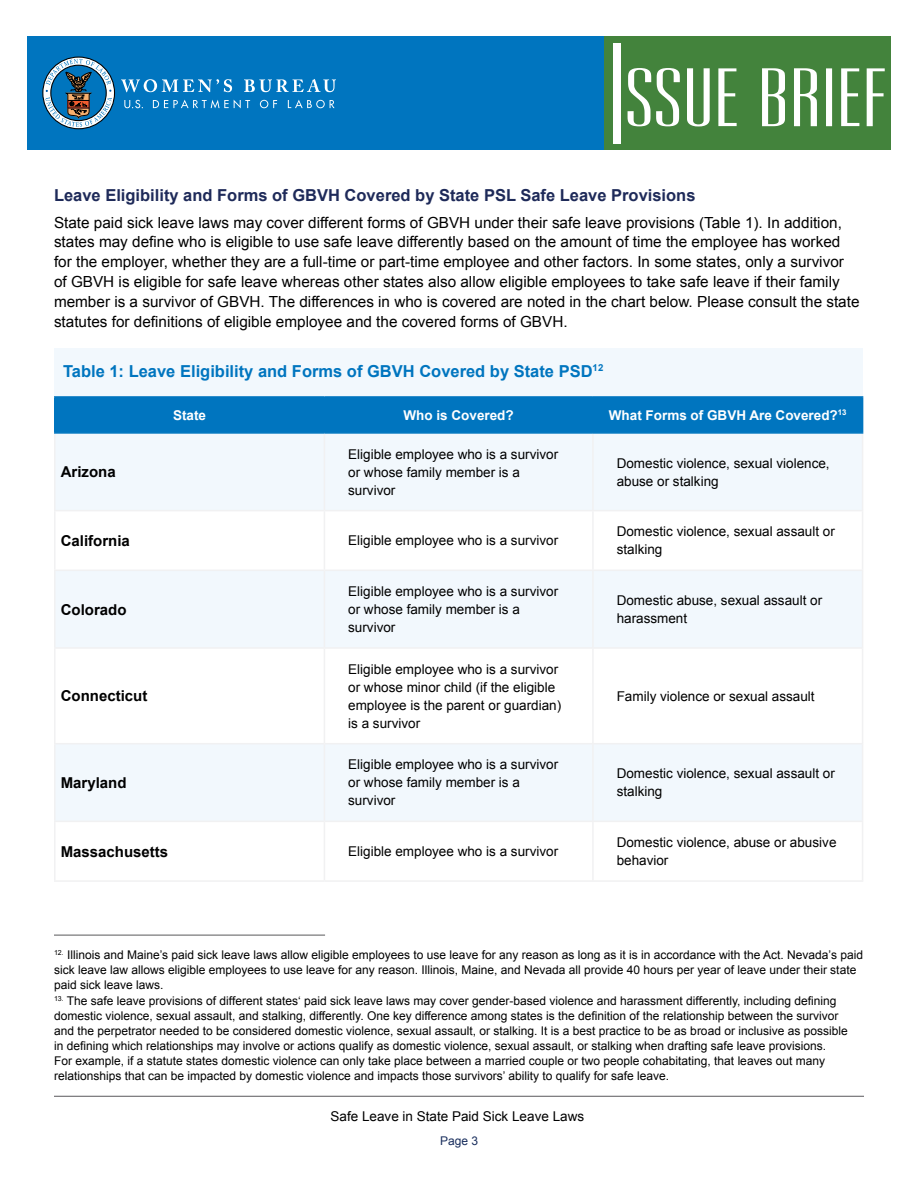
<style>
.page{position:relative;width:918px;height:1188px;background:#fff}
.page>*{position:absolute;margin:0;border:0;box-sizing:border-box;transform-origin:0 0}
.t1{font:700 16.5px "Arial";color:#1e2a59}
.t2{font:700 16.5px "Arial";color:#0075bf}
.t3{font:15.3px/19.8px "Arial";color:#000}
.Table_Header_Bold{font:700 15px "Arial";color:#000}
.Table_Body_Text{font:13.5px/18px "Arial";color:#000}
.t4{font:700 13.5px "Arial";color:#fff}
.t5{font:12px/15px "Arial";color:#000}
.t6{font:12px "Arial";color:#192e5d}
</style>
<div class="page">
<hr style="left:54px;top:1096px;width:810px;height:1px;background:#59585b">
<div style="left:597px;top:36px;width:294px;height:114px;background:#43833c"></div>
<div style="left:27px;top:36px;width:576px;height:114px;background:#0075bf"></div>
<svg style="left:121px;top:79px;width:215px;height:30px"></svg>
<div style="left:42px;top:57px;width:73px;height:72px;border:1px solid #000;border-radius:50%"></div>
<svg style="left:46px;top:59px;width:66px;height:68px"></svg>
<svg style="left:762px;top:68px;width:123px;height:58px"></svg>
<svg style="left:628px;top:68px;width:109px;height:58px"></svg>
<div style="left:613px;top:43px;width:8px;height:101px;background:#fff"></div>
<div style="left:54px;top:349px;width:809px;height:48px;background:#f2f8fd"></div>
<div style="left:56px;top:398px;width:806px;height:34px;background:#0075bf"></div>
<div style="left:56px;top:434px;width:806px;height:76px;background:#f2f8fd"></div>
<svg style="left:56px;top:571px;width:806px;height:250px;fill:#f2f8fd"></svg>
<hr style="left:54px;top:434px;width:2px;height:76px;background:#f1f1f2">
<hr style="left:324px;top:434px;width:1px;height:76px;background:#f1f1f2">
<hr style="left:592px;top:434px;width:2px;height:76px;background:#f1f1f2">
<hr style="left:862px;top:434px;width:1px;height:76px;background:#f1f1f2">
<hr style="left:54px;top:510px;width:270px;height:1px;background:#f1f1f2">
<hr style="left:54px;top:511px;width:2px;height:59px;background:#f1f1f2">
<hr style="left:324px;top:510px;width:269px;height:1px;background:#f1f1f2">
<hr style="left:593px;top:510px;width:270px;height:1px;background:#f1f1f2">
<hr style="left:324px;top:511px;width:1px;height:59px;background:#f1f1f2">
<hr style="left:592px;top:511px;width:2px;height:59px;background:#f1f1f2">
<hr style="left:862px;top:511px;width:1px;height:59px;background:#f1f1f2">
<hr style="left:54px;top:570px;width:270px;height:1px;background:#f1f1f2">
<hr style="left:54px;top:571px;width:2px;height:76px;background:#f1f1f2">
<hr style="left:324px;top:570px;width:269px;height:1px;background:#f1f1f2">
<hr style="left:593px;top:570px;width:270px;height:1px;background:#f1f1f2">
<hr style="left:324px;top:571px;width:1px;height:76px;background:#f1f1f2">
<hr style="left:592px;top:571px;width:2px;height:76px;background:#f1f1f2">
<hr style="left:862px;top:571px;width:1px;height:76px;background:#f1f1f2">
<hr style="left:54px;top:647px;width:270px;height:2px;background:#f1f1f2">
<hr style="left:54px;top:649px;width:2px;height:94px;background:#f1f1f2">
<hr style="left:324px;top:647px;width:269px;height:2px;background:#f1f1f2">
<hr style="left:593px;top:647px;width:270px;height:2px;background:#f1f1f2">
<hr style="left:324px;top:649px;width:1px;height:94px;background:#f1f1f2">
<hr style="left:592px;top:649px;width:2px;height:94px;background:#f1f1f2">
<hr style="left:862px;top:649px;width:1px;height:94px;background:#f1f1f2">
<hr style="left:54px;top:743px;width:270px;height:1px;background:#f1f1f2">
<hr style="left:54px;top:744px;width:2px;height:77px;background:#f1f1f2">
<hr style="left:324px;top:743px;width:269px;height:1px;background:#f1f1f2">
<hr style="left:593px;top:743px;width:270px;height:1px;background:#f1f1f2">
<hr style="left:324px;top:744px;width:1px;height:77px;background:#f1f1f2">
<hr style="left:592px;top:744px;width:2px;height:77px;background:#f1f1f2">
<hr style="left:862px;top:744px;width:1px;height:77px;background:#f1f1f2">
<hr style="left:54px;top:821px;width:270px;height:1px;background:#f1f1f2">
<hr style="left:54px;top:822px;width:2px;height:58px;background:#f1f1f2">
<hr style="left:324px;top:821px;width:269px;height:1px;background:#f1f1f2">
<hr style="left:593px;top:821px;width:270px;height:1px;background:#f1f1f2">
<hr style="left:54px;top:880px;width:270px;height:2px;background:#f1f1f2">
<hr style="left:324px;top:880px;width:269px;height:2px;background:#f1f1f2">
<hr style="left:593px;top:880px;width:270px;height:2px;background:#f1f1f2">
<hr style="left:324px;top:822px;width:1px;height:58px;background:#f1f1f2">
<hr style="left:592px;top:822px;width:2px;height:58px;background:#f1f1f2">
<hr style="left:862px;top:822px;width:1px;height:58px;background:#f1f1f2">
<hr style="left:54px;top:396px;width:270px;height:2px;background:#0075bf">
<hr style="left:54px;top:398px;width:2px;height:34px;background:#0075bf">
<hr style="left:324px;top:396px;width:269px;height:2px;background:#0075bf">
<hr style="left:593px;top:396px;width:270px;height:2px;background:#0075bf">
<hr style="left:862px;top:398px;width:1px;height:34px;background:#0075bf">
<hr style="left:54px;top:432px;width:270px;height:2px;background:#0075bf">
<hr style="left:324px;top:432px;width:269px;height:2px;background:#0075bf">
<hr style="left:593px;top:432px;width:270px;height:2px;background:#0075bf">
<hr style="left:54px;top:935px;width:271px;height:1px;background:#59585b">
<h2 class="t1" style="left:54px;top:184px;width:643px">Leave Eligibility and Forms of GBVH Covered by State PSL Safe Leave Provisions</h2>
<p class="t3" style="left:54px;top:212px;width:807px">State paid sick leave laws may cover different forms of GBVH under their safe leave provisions (Table 1). In addition, states may define who is eligible to use safe leave differently based on the amount of time the employee has worked for the employer, whether they are a full-time or part-time employee and other factors. In some states, only a survivor of GBVH is eligible for safe leave whereas other states also allow eligible employees to take safe leave if their family member is a survivor of GBVH. The differences in who is covered are noted in the chart below. Please consult the state statutes for definitions of eligible employee and the covered forms of GBVH.</p>
<h3 class="t2" style="left:63px;top:360px;width:542px">Table 1: Leave Eligibility and Forms of GBVH Covered by State PSD<sup>12</sup></h3>
<p class="t4" style="left:173px;top:406px;width:35px">State</p>
<p class="t4" style="left:404px;top:406px;width:112px">Who is Covered?</p>
<p class="t4" style="left:609px;top:406px;width:239px">What Forms of GBVH Are Covered?<sup>13</sup></p>
<p class="Table_Header_Bold" style="left:61px;top:462px;width:57px">Arizona</p>
<p class="Table_Body_Text" style="left:348px;top:445px;width:212px">Eligible employee who is a survivor or whose family member is a survivor</p>
<p class="Table_Body_Text" style="left:617px;top:454px;width:215px">Domestic violence, sexual violence, abuse or stalking</p>
<p class="Table_Header_Bold" style="left:61px;top:531px;width:71px">California</p>
<p class="Table_Body_Text" style="left:348px;top:532px;width:212px">Eligible employee who is a survivor</p>
<p class="Table_Body_Text" style="left:617px;top:523px;width:220px">Domestic violence, sexual assault or stalking</p>
<p class="Table_Header_Bold" style="left:61px;top:599px;width:67px">Colorado</p>
<p class="Table_Header_Bold" style="left:61px;top:686px;width:88px">Connecticut</p>
<p class="Table_Header_Bold" style="left:61px;top:773px;width:67px">Maryland</p>
<p class="Table_Body_Text" style="left:348px;top:582px;width:212px">Eligible employee who is a survivor or whose family member is a survivor</p>
<p class="Table_Body_Text" style="left:617px;top:591px;width:207px">Domestic abuse, sexual assault or harassment</p>
<p class="Table_Body_Text" style="left:348px;top:660px;width:215px">Eligible employee who is a survivor or whose minor child (if the eligible employee is the parent or guardian) is a survivor</p>
<p class="Table_Body_Text" style="left:617px;top:687px;width:200px">Family violence or sexual assault</p>
<p class="Table_Body_Text" style="left:348px;top:756px;width:212px">Eligible employee who is a survivor or whose family member is a survivor</p>
<p class="Table_Body_Text" style="left:617px;top:765px;width:220px">Domestic violence, sexual assault or stalking</p>
<p class="Table_Header_Bold" style="left:61px;top:842px;width:109px">Massachusetts</p>
<p class="Table_Body_Text" style="left:348px;top:843px;width:212px">Eligible employee who is a survivor</p>
<p class="Table_Body_Text" style="left:617px;top:834px;width:221px">Domestic violence, abuse or abusive behavior</p>
<h3 class="t5" style="left:54px;top:947px;width:811px"><sup>12.</sup> Illinois and Maine’s paid sick leave laws allow eligible employees to use leave for any reason as long as it is in accordance with the Act. Nevada’s paid sick leave law allows eligible employees to use leave for any reason. Illinois, Maine, and Nevada all provide 40 hours per year of leave under their state paid sick leave laws.</h3>
<p class="t5" style="left:54px;top:994px;width:795px"><sup>13.</sup> The safe leave provisions of different states‘ paid sick leave laws may cover gender-based violence and harassment differently, including defining domestic violence, sexual assault, and stalking, differently. One key difference among states is the definition of the relationship between the survivor and the perpetrator needed to be considered domestic violence, sexual assault, or stalking. It is a best practice to be as broad or inclusive as possible in defining which relationships may involve or actions qualify as domestic violence, sexual assault, or stalking when drafting safe leave provisions.<br>For example, if a statute states domestic violence can only take place between a married couple or two people cohabitating, that leaves out many relationships that can be impacted by domestic violence and impacts those survivors’ ability to qualify for safe leave.</p>
<p class="Table_Body_Text" style="left:331px;top:1107px;width:255px">Safe Leave in State Paid Sick Leave Laws</p>
<p class="t6" style="left:440px;top:1133px;width:40px">Page 3</p>
</div>
